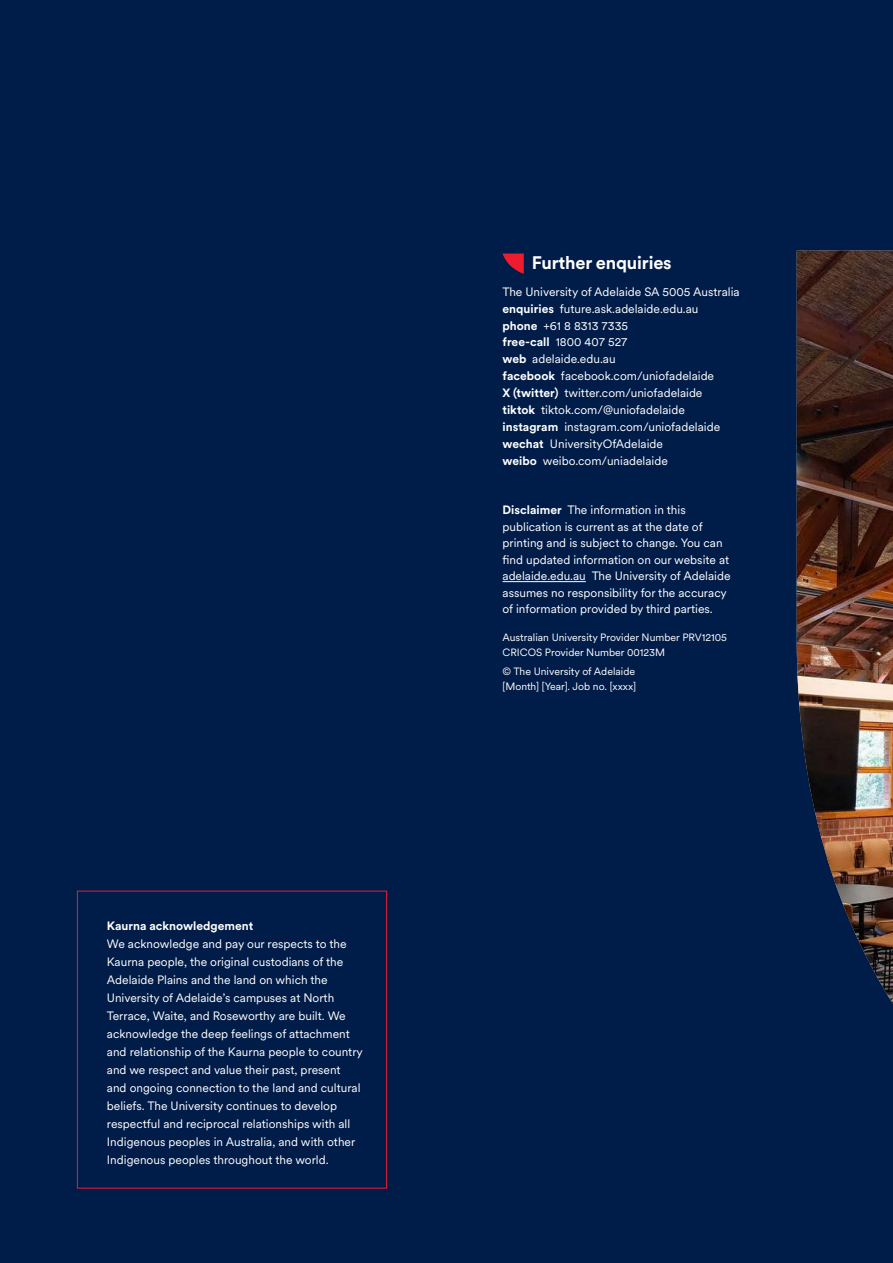
<style>
.page{position:relative;width:893px;height:1263px;background:#001c48}
.page>*{position:absolute;margin:0;border:0;box-sizing:border-box;transform-origin:0 0}
.t1{font:700 18px "Circular XX";letter-spacing:-.01em;color:#fff}
.t2{font:12px/18px "Circular XX";color:#fff}
.t3{font:700 12px "Circular XX";color:#fff}
.t4{font:10.5px/15px "Circular XX";color:#fff}
.s1{font-weight:700}
</style>
<div class="page">
<div style="left:77px;top:891px;width:310px;height:297px;border:1px solid #ed1c2e"></div>
<hr style="left:502px;top:581px;width:84px;height:1px;background:#fff">
<svg style="left:502px;top:254px;width:22px;height:20px"></svg>
<img style="left:797px;top:251px;width:96px;height:753px">
<p class="t3" style="left:107px;top:918px;width:148px">Kaurna acknowledgement</p>
<p class="t2" style="left:107px;top:934px;width:257px">We acknowledge and pay our respects to the Kaurna people, the original custodians of the Adelaide Plains and the land on which the University of Adelaide’s campuses at North Terrace, Waite, and Roseworthy are built. We acknowledge the deep feelings of attachment and relationship of the Kaurna people to country and we respect and value their past, present and ongoing connection to the land and cultural beliefs. The University continues to develop respectful and reciprocal relationships with all Indigenous peoples in Australia, and with other Indigenous peoples throughout the world.</p>
<h1 class="t1" style="left:532px;top:251px;width:141px">Further enquiries</h1>
<p class="t2" style="left:502px;top:283px;width:239px;line-height:17px">The University of Adelaide SA 5005 Australia <span class="s1">enquiries</span> future.ask.adelaide.edu.au<br><span class="s1">phone</span> +61 8 8313 7335<br><span class="s1">free-call</span> 1800 407 527<br><span class="s1">web</span> adelaide.edu.au<br><span class="s1">facebook</span> facebook.com/uniofadelaide<br><span class="s1">X (twitter)</span> twitter.com/uniofadelaide<br><span class="s1">tiktok</span> tiktok.com/@uniofadelaide <span class="s1">instagram</span> instagram.com/uniofadelaide <span class="s1">wechat</span> UniversityOfAdelaide<br><span class="s1">weibo</span> weibo.com/uniadelaide</p>
<p class="t2" style="left:502px;top:501px;width:229px;line-height:16.5px"><span class="s1">Disclaimer</span> The information in this publication is current as at the date of printing and is subject to change. You can find updated information on our website at adelaide.edu.au The University of Adelaide assumes no responsibility for the accuracy of information provided by third parties.</p>
<p class="t4" style="left:502px;top:630px;width:226px">Australian University Provider Number PRV12105<br>CRICOS Provider Number 00123M</p>
<p class="t4" style="left:502px;top:664px;width:135px">© The University of Adelaide [Month] [Year]. Job no. [xxxx]</p>
</div>
